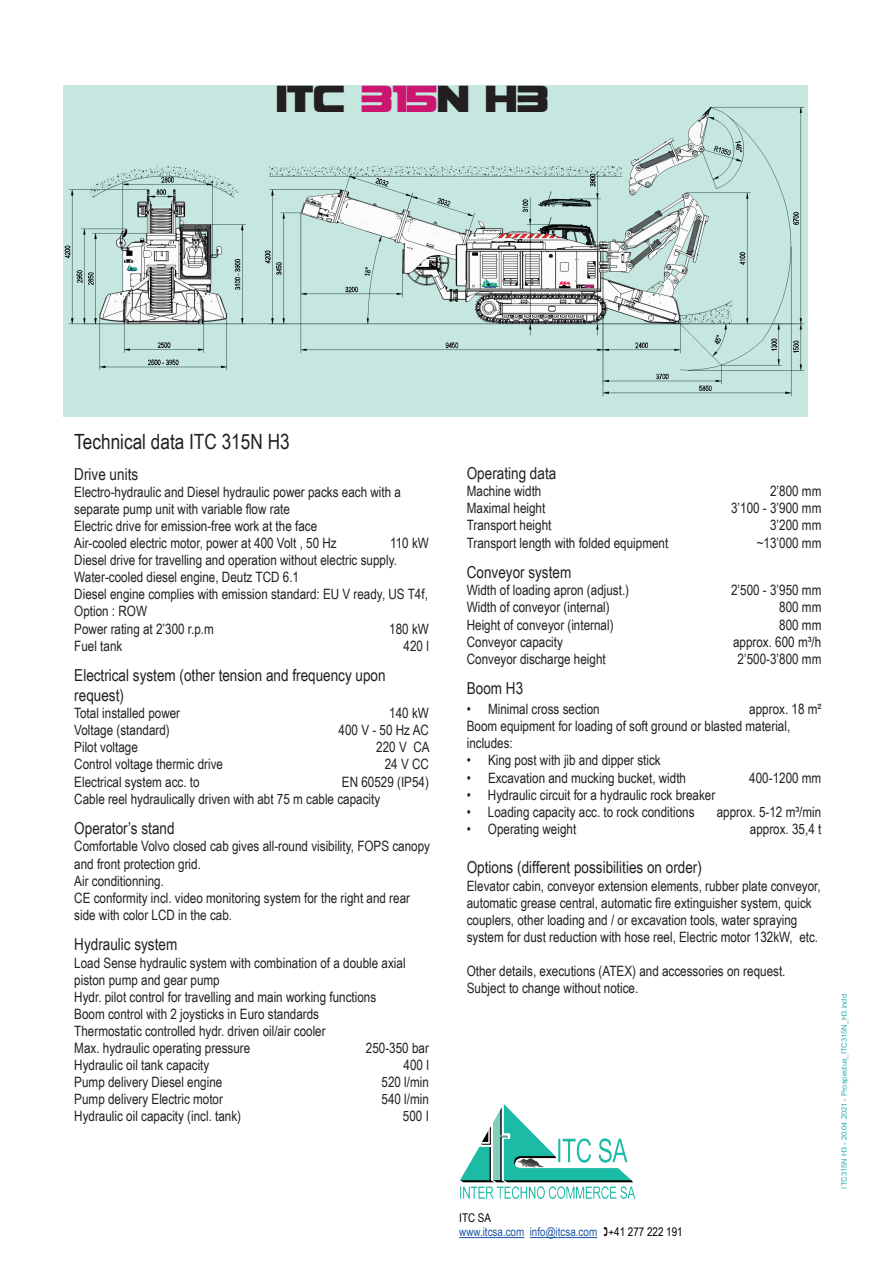
<style>
.page{position:relative;width:893px;height:1263px;background:#fff}
.page>*{position:absolute;margin:0;border:0;box-sizing:border-box;transform-origin:0 0}
.t1{font:33px "Terecond 1";color:#231f20}
.t2{font:21px "Arial Narrow";color:#231f20}
.t3{font:16.5px/19.8px "Arial Narrow";color:#231f20}
.t4{font:14.25px/17.1px "Arial Narrow";color:#231f20}
.t5{font:12px/14.4px "Arial Narrow";color:#1e56a6}
.t6{font:7.5px "Arial";color:#2daeab}
.s1{color:#cb156f}
.s2{color:#000001}
</style>
<div class="page">
<img style="left:64px;top:86px;width:744px;height:331px">
<hr style="left:459px;top:1237px;width:65px;height:1px;background:#1e56a6">
<hr style="left:530px;top:1237px;width:67px;height:1px;background:#1e56a6">
<img style="left:460px;top:1104px;width:175px;height:94px">
<h1 class="t1" style="left:277px;top:86px;width:273px">itc <span class="s1">315</span>n h3</h1>
<h2 class="t2" style="left:74px;top:426px;width:217px">Technical data ITC 315N H3</h2>
<p class="t3" style="left:74px;top:463px;width:65px">Drive units</p>
<p class="t4" style="left:74px;top:483px;width:328px">Electro-hydraulic and Diesel hydraulic power packs each with a separate pump unit with variable flow rate<br>Electric drive for emission-free work at the face<br>Air-cooled electric motor, power at 400 Volt , 50 Hz</p>
<p class="t4" style="left:74px;top:534px;width:356px;text-indent:316px">110 kW Diesel drive for travelling and operation without electric supply.<br>Water-cooled diesel engine, Deutz TCD 6.1<br>Diesel engine complies with emission standard: EU V ready, US T4f, Option : ROW<br>Power rating at 2’300 r.p.m</p>
<p class="t4" style="left:389px;top:619px;width:41px">180 kW</p>
<p class="t4" style="left:74px;top:636px;width:50px">Fuel tank</p>
<p class="t4" style="left:404px;top:636px;width:27px">420 l</p>
<p class="t3" style="left:74px;top:665px;width:313px">Electrical system (other tension and frequency upon request)</p>
<p class="t4" style="left:74px;top:704px;width:107px">Total installed power</p>
<p class="t4" style="left:389px;top:704px;width:41px">140 kW</p>
<p class="t4" style="left:74px;top:721px;width:97px">Voltage (standard)</p>
<p class="t4" style="left:339px;top:721px;width:92px">400 V - 50 Hz AC</p>
<p class="t4" style="left:74px;top:738px;width:65px">Pilot voltage</p>
<p class="t4" style="left:376px;top:738px;width:55px">220 V CA</p>
<p class="t4" style="left:74px;top:755px;width:150px">Control voltage thermic drive</p>
<p class="t4" style="left:385px;top:755px;width:46px">24 V CC</p>
<p class="t4" style="left:74px;top:772px;width:127px">Electrical system acc. to</p>
<p class="t4" style="left:74px;top:772px;width:356px;text-indent:268px">EN 60529 (IP54)<br>Cable reel hydraulically driven with abt 75 m cable capacity</p>
<p class="t3" style="left:74px;top:818px;width:102px">Operator’s stand</p>
<p class="t4" style="left:74px;top:837px;width:357px">Comfortable Volvo closed cab gives all-round visibility, FOPS canopy and front protection grid.<br>Air conditionning.<br>CE conformity incl. video monitoring system for the right and rear side with color LCD in the cab.</p>
<p class="t3" style="left:74px;top:934px;width:104px">Hydraulic system</p>
<p class="t4" style="left:74px;top:953px;width:333px">Load Sense hydraulic system with combination of a double axial piston pump and gear pump<br>Hydr. pilot control for travelling and main working functions Boom control with 2 joysticks in Euro standards<br>Thermostatic controlled hydr. driven oil/air cooler<br>Max. hydraulic operating pressure</p>
<p class="t4" style="left:366px;top:1039px;width:65px">250-350 bar</p>
<p class="t4" style="left:74px;top:1056px;width:137px">Hydraulic oil tank capacity</p>
<p class="t4" style="left:404px;top:1056px;width:27px">400 l</p>
<p class="t4" style="left:74px;top:1073px;width:150px">Pump delivery Diesel engine</p>
<p class="t4" style="left:381px;top:1073px;width:49px">520 l/min</p>
<p class="t4" style="left:74px;top:1090px;width:150px">Pump delivery Electric motor</p>
<p class="t4" style="left:381px;top:1090px;width:49px">540 l/min</p>
<p class="t4" style="left:74px;top:1107px;width:168px">Hydraulic oil capacity (incl. tank)</p>
<p class="t4" style="left:403px;top:1107px;width:27px">500 I</p>
<p class="t3" style="left:467px;top:463px;width:91px">Operating data</p>
<p class="t4" style="left:467px;top:482px;width:76px">Machine width</p>
<p class="t4" style="left:770px;top:482px;width:53px">2’800 mm</p>
<p class="t4" style="left:467px;top:499px;width:80px">Maximal height</p>
<p class="t4" style="left:731px;top:499px;width:92px">3’100 - 3’900 mm</p>
<p class="t4" style="left:467px;top:516px;width:86px">Transport height</p>
<p class="t4" style="left:770px;top:516px;width:53px">3’200 mm</p>
<p class="t4" style="left:467px;top:533px;width:203px">Transport length with folded equipment</p>
<p class="t4" style="left:757px;top:533px;width:66px">~13’000 mm</p>
<p class="t3" style="left:467px;top:562px;width:106px">Conveyor system</p>
<p class="t4" style="left:467px;top:581px;width:164px">Width of loading apron (adjust.)</p>
<p class="t4" style="left:731px;top:581px;width:92px">2’500 - 3’950 mm</p>
<p class="t4" style="left:467px;top:598px;width:144px">Width of conveyor (internal)</p>
<p class="t4" style="left:779px;top:598px;width:44px">800 mm</p>
<p class="t4" style="left:467px;top:615px;width:148px">Height of conveyor (internal)</p>
<p class="t4" style="left:779px;top:615px;width:44px">800 mm</p>
<p class="t4" style="left:467px;top:632px;width:98px">Conveyor capacity</p>
<p class="t4" style="left:733px;top:632px;width:90px">approx. 600 m³/h</p>
<p class="t4" style="left:467px;top:650px;width:140px">Conveyor discharge height</p>
<p class="t4" style="left:738px;top:650px;width:85px">2’500-3’800 mm</p>
<p class="t3" style="left:467px;top:678px;width:58px">Boom H3</p>
<p class="t4" style="left:467px;top:700px;width:134px">• Minimal cross section</p>
<p class="t4" style="left:467px;top:700px;width:356px;text-indent:283px">approx. 18 m²<br>Boom equipment for loading of soft ground or blasted material, includes:</p>
<p class="t4" style="left:467px;top:751px;width:195px">• King post with jib and dipper stick</p>
<p class="t4" style="left:467px;top:768px;width:221px">• Excavation and mucking bucket, width</p>
<p class="t4" style="left:749px;top:768px;width:74px">400-1200 mm</p>
<p class="t4" style="left:467px;top:785px;width:250px">• Hydraulic circuit for a hydraulic rock breaker</p>
<p class="t4" style="left:467px;top:803px;width:229px">• Loading capacity acc. to rock conditions</p>
<p class="t4" style="left:717px;top:803px;width:106px">approx. 5-12 m³/min</p>
<p class="t4" style="left:467px;top:820px;width:111px">• Operating weight</p>
<p class="t4" style="left:750px;top:820px;width:73px">approx. 35,4 t</p>
<p class="t3" style="left:467px;top:857px;width:237px">Options (different possibilities on order)</p>
<p class="t4" style="left:467px;top:876px;width:356px">Elevator cabin, conveyor extension elements, rubber plate conveyor, automatic grease central, automatic fire extinguisher system, quick couplers, other loading and / or excavation tools, water spraying system for dust reduction with hose reel, Electric motor 132kW, etc.</p>
<p class="t4" style="left:467px;top:962px;width:320px">Other details, executions (ATEX) and accessories on request.<br>Subject to change without notice.</p>
<p class="t5" style="left:459px;top:1210px;width:225px"><span class="s2">ITC SA<br></span>www.itcsa.com info@itcsa.com <span class="s2">+41 277 222 191</span></p>
<p class="t6" style="left:839px;top:1188px;width:196px;rotate:-90deg">ITC315N H3 - 20.04.2021 - Prospectus_ITC315N_H3.indd</p>
</div>
